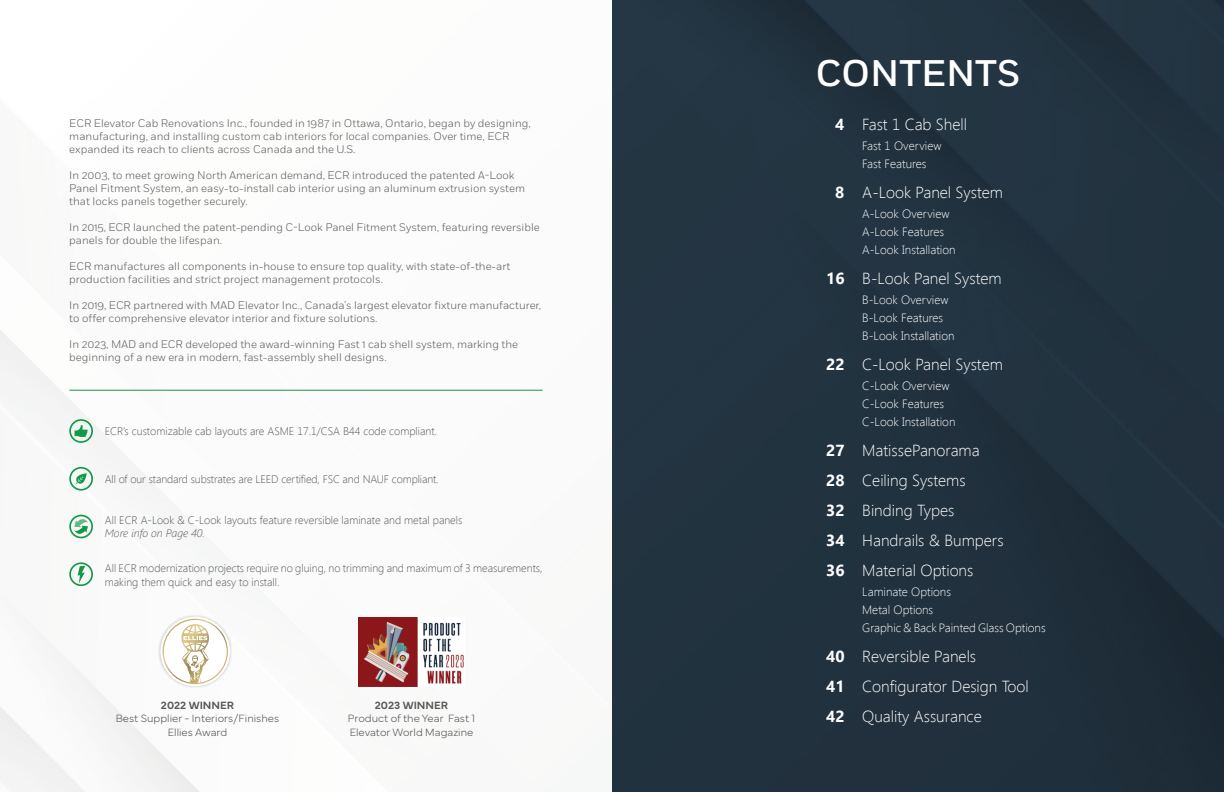
<style>
.page{position:relative;width:1224px;height:792px;background:#fafbfb}
.page>*{position:absolute;margin:0;border:0;box-sizing:border-box;transform-origin:0 0}
.t1{font:500 37px "Fort";color:#fff}
.t2{font:300 16px/30px "Segoe UI";color:#fff}
.t3{font:300 12px/18px "Segoe UI";color:#fff}
.t4{font:300 11px/13px "Fort";color:#57585a}
.t5{font:300 11px/13.2px "Segoe UI";color:#57585a}
.t6{font:100 11px/13.2px "Mundial";color:#57585a}
.t7{font:600 11px "Mundial";color:#57585a}
.t8{font:italic 300 11px "Segoe UI";color:#57585a}
.s1{font-weight:700}
</style>
<div class="page">
<div style="left:612px;top:0;width:612px;height:792px;background:#22323f"></div>
<img style="left:358px;top:618px;width:106px;height:68px">
<svg style="left:69px;top:467px;width:24px;height:24px"></svg>
<svg style="left:69px;top:562px;width:24px;height:24px"></svg>
<svg style="left:69px;top:419px;width:24px;height:24px"></svg>
<svg style="left:69px;top:515px;width:24px;height:23px"></svg>
<hr style="left:69px;top:390px;width:474px;height:1px;background:#119a48">
<div style="left:158px;top:614px;width:74px;height:75px;background:#231f20;opacity:.25"></div>
<svg style="left:160px;top:617px;width:70px;height:69px"></svg>
<svg style="left:163px;top:619px;width:65px;height:65px"></svg>
<p class="t4" style="left:69px;top:117px;width:463px">ECR Elevator Cab Renovations Inc., founded in 1987 in Ottawa, Ontario, began by designing, manufacturing, and installing custom cab interiors for local companies. Over time, ECR expanded its reach to clients across Canada and the U.S.</p>
<p class="t4" style="left:69px;top:169px;width:457px">In 2003, to meet growing North American demand, ECR introduced the patented A-Look<br>Panel Fitment System, an easy-to-install cab interior using an aluminum extrusion system that locks panels together securely.</p>
<p class="t4" style="left:69px;top:221px;width:472px">In 2015, ECR launched the patent-pending C-Look Panel Fitment System, featuring reversible panels for double the lifespan.</p>
<p class="t4" style="left:69px;top:260px;width:443px">ECR manufactures all components in-house to ensure top quality, with state-of-the-art production facilities and strict project management protocols.</p>
<p class="t4" style="left:69px;top:299px;width:474px">In 2019, ECR partnered with MAD Elevator Inc., Canada’s largest elevator fixture manufacturer, to offer comprehensive elevator interior and fixture solutions.</p>
<p class="t4" style="left:69px;top:338px;width:450px">In 2023, MAD and ECR developed the award-winning Fast 1 cab shell system, marking the beginning of a new era in modern, fast-assembly shell designs.</p>
<p class="t5" style="left:105px;top:424px;width:334px">ECR’s customizable cab layouts are ASME 17.1/CSA B44 code compliant.</p>
<p class="t5" style="left:105px;top:472px;width:335px">All of our standard substrates are LEED certified, FSC and NAUF compliant.</p>
<p class="t5" style="left:105px;top:513px;width:359px">All ECR A-Look &amp; C-Look layouts feature reversible laminate and metal panels</p>
<p class="t8" style="left:105px;top:523px;width:102px">More info on Page 40.</p>
<p class="t5" style="left:105px;top:562px;width:439px">All ECR modernization projects require no gluing, no trimming and maximum of 3 measurements, making them quick and easy to install.</p>
<p class="t7" style="left:161px;top:697px;width:75px">2022 WINNER</p>
<p class="t6" style="left:116px;top:711px;width:165px;text-align:center">Best Supplier - Interiors/Finishes<br>Ellies Award</p>
<p class="t7" style="left:375px;top:697px;width:75px">2023 WINNER</p>
<p class="t6" style="left:348px;top:711px;width:129px">Product of the Year Fast 1<br>Elevator World Magazine</p>
<h1 class="t1" style="left:816px;top:51px;width:206px">CONTENTS</h1>
<h2 class="t2" style="left:835px;top:109px;width:133px"><span class="s1">4</span> Fast 1 Cab Shell</h2>
<p class="t3" style="left:862px;top:137px;width:81px">Fast 1 Overview<br>Fast Features</p>
<h2 class="t2" style="left:835px;top:177px;width:169px"><span class="s1">8</span> A-Look Panel System</h2>
<p class="t3" style="left:862px;top:205px;width:95px">A-Look Overview<br>A-Look Features<br>A-Look Installation</p>
<h2 class="t2" style="left:826px;top:263px;width:177px"><span class="s1">16</span> B-Look Panel System</h2>
<p class="t3" style="left:862px;top:291px;width:94px">B-Look Overview<br>B-Look Features<br>B-Look Installation</p>
<h2 class="t2" style="left:826px;top:349px;width:178px"><span class="s1">22</span> C-Look Panel System</h2>
<p class="t3" style="left:862px;top:377px;width:95px">C-Look Overview<br>C-Look Features<br>C-Look Installation</p>
<h2 class="t2" style="left:826px;top:435px;width:179px"><span class="s1">27</span> MatissePanorama<br><span class="s1">28</span> Ceiling Systems<br><span class="s1">32</span> Binding Types<br><span class="s1">34</span> Handrails &amp; Bumpers<br><span class="s1">36</span> Material Options</h2>
<p class="t3" style="left:862px;top:583px;width:185px">Laminate Options<br>Metal Options<br>Graphic &amp; Back Painted Glass Options</p>
<h2 class="t2" style="left:826px;top:641px;width:204px"><span class="s1">40</span> Reversible Panels<br><span class="s1">41</span> Configurator Design Tool<br><span class="s1">42</span> Quality Assurance</h2>
</div>
